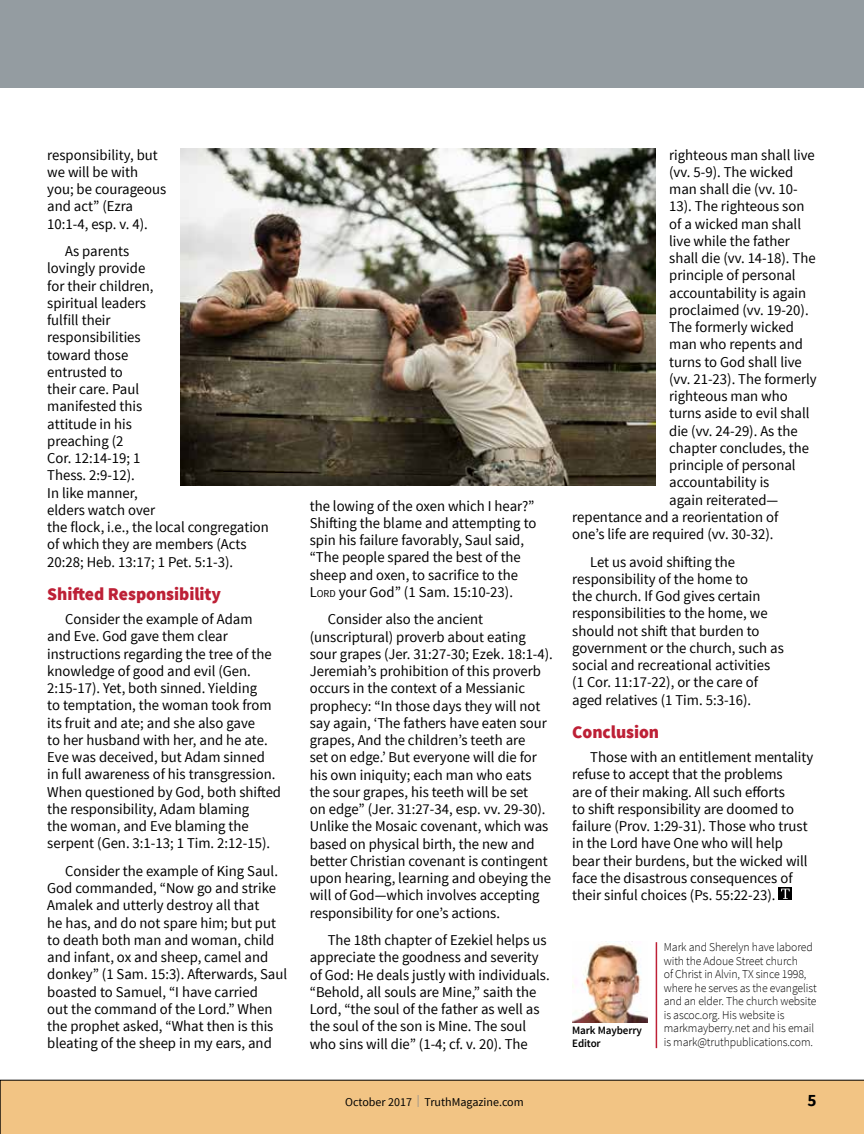
<style>
.page{position:relative;width:864px;height:1134px;background:#fff}
.page>*{position:absolute;margin:0;border:0;box-sizing:border-box;transform-origin:0 0}
.t1{font:900 18px "Source Sans Pro";letter-spacing:-.005em;color:#bd2036}
.t2{font:700 17.25px "Source Sans Pro";color:#000}
.t3{font:15px/17.2px "Source Sans Pro";color:#000}
.t4{font:300 12px/13.5px "Source Sans Pro";letter-spacing:-.01em;color:#000}
.t5{font:12px "Source Sans Pro";color:#000}
.t6{font:600 11.25px/12.8px "Source Sans Pro";letter-spacing:-.01em;color:#000}
.s1{font-style:inherit}
.s2{font-size:10.5px}
.s3{color:#8a8c8e}
</style>
<div class="page">
<div style="left:0;top:1080px;width:864px;height:54px;background:#f2c484"></div>
<div style="left:0;top:0;width:864px;height:88px;background:#949ca1"></div>
<div style="left:779px;top:888px;width:13px;height:12px;background:#000"></div>
<svg style="left:781px;top:889px;width:9px;height:10px"></svg>
<hr style="left:656px;top:942px;width:1px;height:106px;background:#bd2036">
<img style="left:572px;top:943px;width:76px;height:80px">
<img style="left:180px;top:148px;width:476px;height:338px">
<p class="t3" style="left:47px;top:146px;width:121px">responsibility, but we will be with you; be courageous and act” (Ezra<br>10:1-4, esp. v. 4).</p>
<p class="t3" style="left:47px;top:243px;width:223px;text-indent:18px">As parents<br>lovingly provide<br>for their children,<br>spiritual leaders<br>fulfill their<br>responsibilities<br>toward those<br>entrusted to<br>their care. Paul<br>manifested this<br>attitude in his<br>preaching (2<br>Cor. 12:14-19; 1<br>Thess. 2:9-12).<br>In like manner,<br>elders watch over<br>the flock, i.e., the local congregation of which they are members (Acts<br>20:28; Heb. 13:17; 1 Pet. 5:1-3).</p>
<p class="t1" style="left:47px;top:582px;width:175px">Shifted Responsibility</p>
<p class="t3" style="left:47px;top:611px;width:235px;text-indent:18px">Consider the example of Adam<br>and Eve. God gave them clear instructions regarding the tree of the knowledge of good and evil (Gen.<br>2:15-17). Yet, both sinned. Yielding<br>to temptation, the woman took from its fruit and ate; and she also gave<br>to her husband with her, and he ate.<br>Eve was deceived, but Adam sinned<br>in full awareness of his transgression.<br>When questioned by God, both shifted the responsibility, Adam blaming<br>the woman, and Eve blaming the serpent (Gen. 3:1-13; 1 Tim. 2:12-15).</p>
<p class="t3" style="left:47px;top:862px;width:241px;text-indent:18px">Consider the example of King Saul.<br>God commanded, “Now go and strike Amalek and utterly destroy all that<br>he has, and do not spare him; but put to death both man and woman, child and infant, ox and sheep, camel and donkey” (1 Sam. 15:3). Afterwards, Saul boasted to Samuel, “I have carried<br>out the command of the Lord.” When the prophet asked, “What then is this bleating of the sheep in my ears, and</p>
<p class="t3" style="left:310px;top:497px;width:228px">the lowing of the oxen which I hear?” Shifting the blame and attempting to spin his failure favorably, Saul said, “The people spared the best of the sheep and oxen, to sacrifice to the <span class="s1">L</span><span class="s2">ord</span> your God” (1 Sam. 15:10-23).</p>
<p class="t3" style="left:310px;top:611px;width:245px;text-indent:18px">Consider also the ancient (unscriptural) proverb about eating sour grapes (Jer. 31:27-30; Ezek. 18:1-4).<br>Jeremiah’s prohibition of this proverb occurs in the context of a Messianic prophecy: “In those days they will not say again, ‘The fathers have eaten sour grapes, And the children’s teeth are<br>set on edge.’ But everyone will die for his own iniquity; each man who eats the sour grapes, his teeth will be set<br>on edge” (Jer. 31:27-34, esp. vv. 29-30).<br>Unlike the Mosaic covenant, which was based on physical birth, the new and better Christian covenant is contingent upon hearing, learning and obeying the will of God—which involves accepting responsibility for one’s actions.</p>
<p class="t3" style="left:310px;top:932px;width:242px;text-indent:18px">The 18th chapter of Ezekiel helps us appreciate the goodness and severity of God: He deals justly with individuals. “Behold, all souls are Mine,” saith the Lord, “the soul of the father as well as the soul of the son is Mine. The soul who sins will die” (1-4; cf. v. 20). The</p>
<p class="t3" style="left:669px;top:146px;width:147px">righteous man shall live</p>
<p class="t3" style="left:669px;top:164px;width:125px">(vv. 5-9). The wicked</p>
<p class="t3" style="left:669px;top:181px;width:130px">man shall die (vv. 10-</p>
<p class="t3" style="left:669px;top:198px;width:137px">13). The righteous son</p>
<p class="t3" style="left:669px;top:215px;width:133px">of a wicked man shall</p>
<p class="t3" style="left:669px;top:233px;width:122px">live while the father</p>
<p class="t3" style="left:669px;top:250px;width:148px">shall die (vv. 14-18). The</p>
<p class="t3" style="left:669px;top:267px;width:128px">principle of personal</p>
<p class="t3" style="left:669px;top:284px;width:139px">accountability is again</p>
<p class="t3" style="left:669px;top:302px;width:141px">proclaimed (vv. 19-20).</p>
<p class="t3" style="left:669px;top:319px;width:126px">The formerly wicked</p>
<p class="t3" style="left:669px;top:336px;width:135px">man who repents and</p>
<p class="t3" style="left:669px;top:353px;width:134px">turns to God shall live</p>
<p class="t3" style="left:669px;top:371px;width:149px">(vv. 21-23). The formerly</p>
<p class="t3" style="left:669px;top:388px;width:120px">righteous man who</p>
<p class="t3" style="left:669px;top:405px;width:142px">turns aside to evil shall</p>
<p class="t3" style="left:669px;top:422px;width:130px">die (vv. 24-29). As the</p>
<p class="t3" style="left:669px;top:440px;width:141px">chapter concludes, the</p>
<p class="t3" style="left:669px;top:457px;width:128px">principle of personal</p>
<p class="t3" style="left:669px;top:474px;width:102px">accountability is</p>
<p class="t3" style="left:669px;top:491px;width:111px">again reiterated—</p>
<p class="t3" style="left:572px;top:509px;width:208px">repentance and a reorientation of</p>
<p class="t3" style="left:572px;top:526px;width:203px">one’s life are required (vv. 30-32).</p>
<p class="t3" style="left:572px;top:553px;width:213px;text-indent:18px">Let us avoid shifting the responsibility of the home to<br>the church. If God gives certain responsibilities to the home, we should not shift that burden to government or the church, such as social and recreational activities (1 Cor. 11:17-22), or the care of aged relatives (1 Tim. 5:3-16).</p>
<p class="t1" style="left:572px;top:720px;width:88px">Conclusion</p>
<p class="t3" style="left:572px;top:749px;width:243px;text-indent:18px">Those with an entitlement mentality refuse to accept that the problems<br>are of their making. All such efforts<br>to shift responsibility are doomed to failure (Prov. 1:29-31). Those who trust in the Lord have One who will help bear their burdens, but the wicked will face the disastrous consequences of their sinful choices (Ps. 55:22-23).</p>
<p class="t4" style="left:664px;top:941px;width:154px">Mark and Sherelyn have labored with the Adoue Street church<br>of Christ in Alvin, TX since 1998, where he serves as the evangelist and an elder. The church website is ascoc.org. His website is markmayberry.net and his email is mark@truthpublications.com.</p>
<p class="t6" style="left:572px;top:1025px;width:71px">Mark Mayberry<br>Editor</p>
<p class="t5" style="left:345px;top:1095px;width:180px">October 2017 <span class="s3">|</span> TruthMagazine.com</p>
<p class="t2" style="left:808px;top:1089px;width:11px">5</p>
</div>
